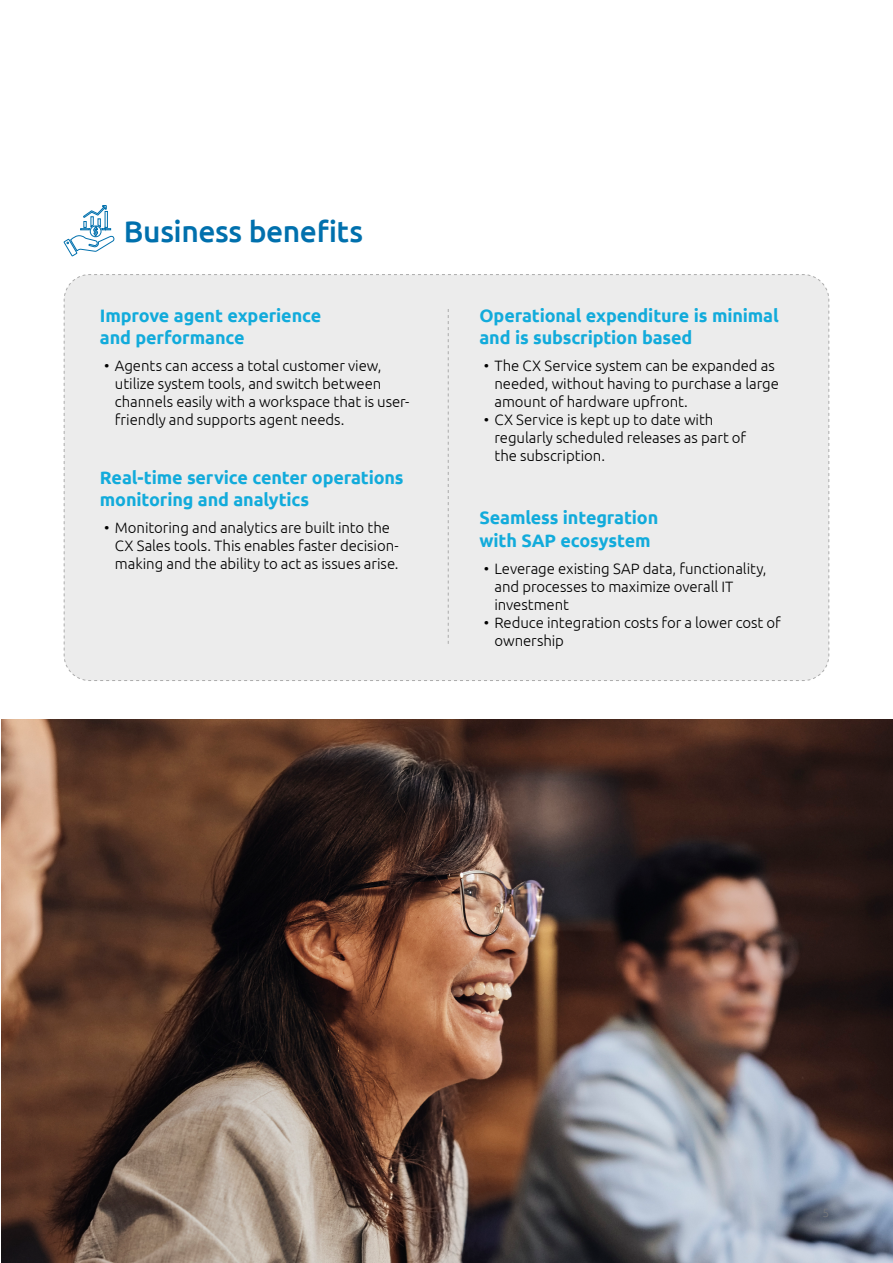
<style>
.page{position:relative;width:893px;height:1263px;background:#fff}
.page>*{position:absolute;margin:0;border:0;box-sizing:border-box;transform-origin:0 0}
.t1{font:500 30px "Ubuntu";letter-spacing:-.015em;color:#0070ad}
.t2{font:700 18px/22.5px "Ubuntu";letter-spacing:-.01em;color:#12abdb}
.t3{font:300 15px/18px "Ubuntu";letter-spacing:-.005em;color:#000}
.t4{font:300 12px "Ubuntu";color:#77787b}
</style>
<div class="page">
<div style="left:63px;top:274px;width:767px;height:407px;background:#ececec"></div>
<img style="left:1px;top:720px;width:892px;height:543px">
<svg style="left:448px;top:309px;width:1px;height:335px"></svg>
<svg style="left:63px;top:205px;width:51px;height:52px"></svg>
<h1 class="t1" style="left:124px;top:213px;width:241px">Business benefits</h1>
<p class="t2" style="left:100px;top:304px;width:223px">Improve agent experience and performance</p>
<p class="t3" style="left:115px;top:357px;width:296px;text-indent:-11px">• Agents can access a total customer view, utilize system tools, and switch between channels easily with a workspace that is user&shy;friendly and supports agent needs.</p>
<p class="t2" style="left:100px;top:466px;width:305px">Real-time service center operations monitoring and analytics</p>
<p class="t3" style="left:115px;top:519px;width:285px;text-indent:-11px">• Monitoring and analytics are built into the<br>CX Sales tools. This enables faster decision&shy;making and the ability to act as issues arise.</p>
<p class="t2" style="left:479px;top:304px;width:301px">Operational expenditure is minimal and is subscription based</p>
<p class="t3" style="left:494px;top:357px;width:286px;text-indent:-11px">• The CX Service system can be expanded as needed, without having to purchase a large amount of hardware upfront.</p>
<p class="t3" style="left:494px;top:411px;width:253px;text-indent:-11px">• CX Service is kept up to date with regularly scheduled releases as part of the subscription.</p>
<p class="t2" style="left:479px;top:506px;width:180px">Seamless integration with SAP ecosystem</p>
<p class="t3" style="left:494px;top:559px;width:274px;text-indent:-11px">• Leverage existing SAP data, functionality, and processes to maximize overall IT investment</p>
<p class="t3" style="left:494px;top:613px;width:288px;text-indent:-11px">• Reduce integration costs for a lower cost of ownership</p>
<p class="t4" style="left:822px;top:1205px;width:8px">5</p>
</div>
